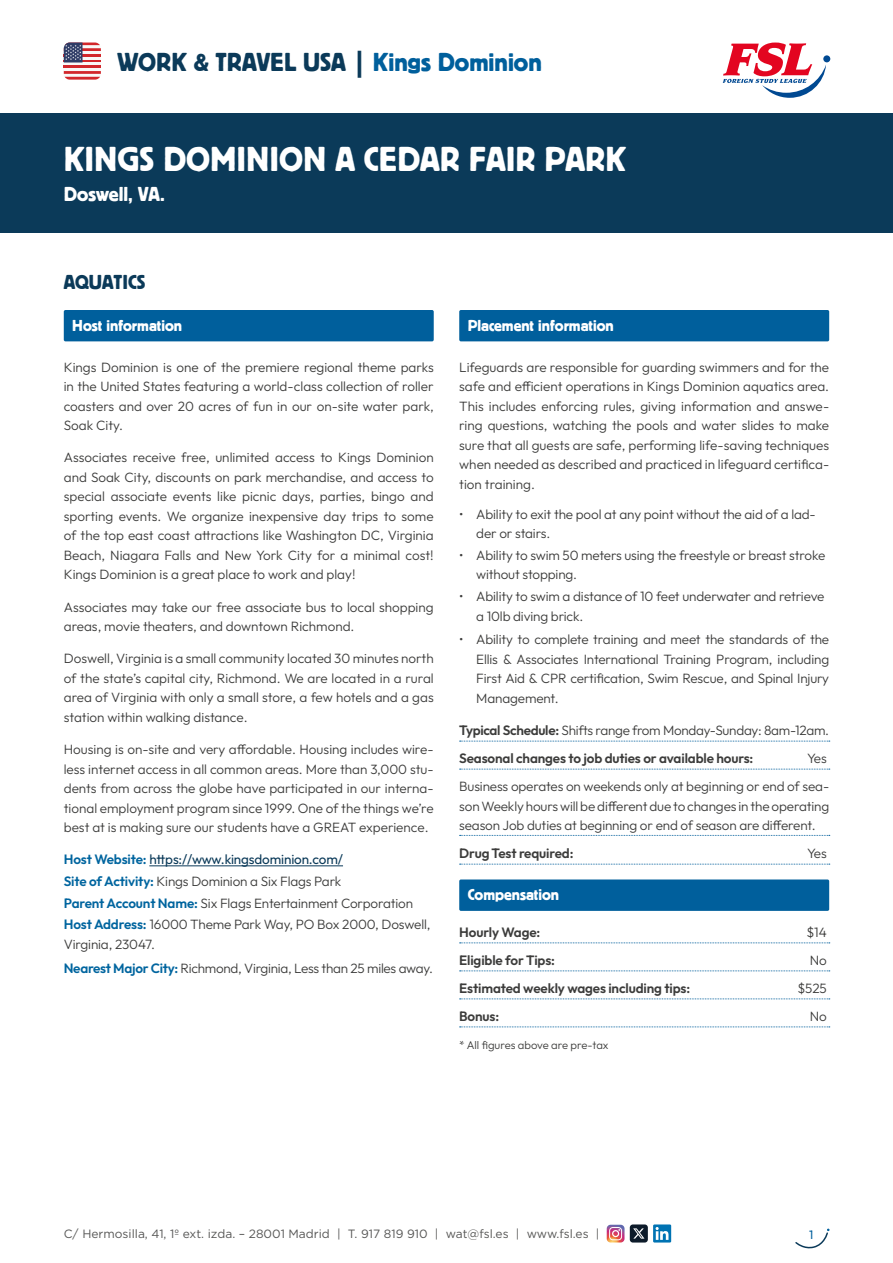
<style>
.page{position:relative;width:893px;height:1263px;background:#fff}
.page>*{position:absolute;margin:0;border:0;box-sizing:border-box;transform-origin:0 0}
.t1{font:36px "Black";color:#fff}
.t2{font:27px "Black";color:#0b3a59}
.t3{font:21px "Black";color:#fff}
.t4{font:21px "Black";color:#0b3a59}
.t5{font:16.5px "Black";color:#fff}
.t6{font:300 13.5px/19.5px "Outfit";letter-spacing:-.01em;color:#3c3c3b}
.t7{font:600 13.5px/28px "Outfit";letter-spacing:-.01em;color:#3c3c3b}
.t8{font:12px "Gotham";color:#575756}
.t9{font:12px "Outfit";color:#005f9c}
.t10{font:300 11.25px "Outfit";color:#3c3c3b}
.s1{color:#005f9c}
.s2{font-weight:600;color:#00659f}
.s3{font-weight:400;color:#0b3a59}
.s4{font-weight:300}
</style>
<div class="page">
<div style="left:823px;top:55px;width:7px;height:7px;background:#004992;border-radius:50%"></div>
<svg style="left:723px;top:43px;width:103px;height:55px"></svg>
<hr style="left:64px;top:62px;width:37px;height:3px;background:#f8f8f7">
<hr style="left:64px;top:65px;width:37px;height:3px;background:#d2272b">
<hr style="left:64px;top:68px;width:37px;height:3px;background:#f8f8f7">
<svg style="left:64px;top:71px;width:37px;height:9px"></svg>
<svg style="left:64px;top:43px;width:37px;height:19px"></svg>
<svg style="left:607px;top:1225px;width:17px;height:17px"></svg>
<div style="left:630px;top:1224px;width:18px;height:18px;background:#0d1b2a;border-radius:3px"></div>
<svg style="left:633px;top:1228px;width:11px;height:10px"></svg>
<svg style="left:653px;top:1224px;width:18px;height:18px"></svg>
<svg style="left:656px;top:1227px;width:12px;height:13px"></svg>
<svg style="left:795px;top:1229px;width:34px;height:20px"></svg>
<div style="left:0;top:114px;width:893px;height:119px;background:#0b3a59"></div>
<div style="left:64px;top:310px;width:370px;height:31px;background:#005f9c;border-radius:2px"></div>
<hr style="left:149px;top:865px;width:194px;height:1px;background:#0b3a59">
<div style="left:459px;top:310px;width:370px;height:31px;background:#005f9c;border-radius:2px"></div>
<svg style="left:460px;top:741px;width:370px;height:1px"></svg>
<svg style="left:460px;top:769px;width:370px;height:1px"></svg>
<svg style="left:460px;top:835px;width:370px;height:1px"></svg>
<svg style="left:460px;top:864px;width:370px;height:1px"></svg>
<div style="left:459px;top:879px;width:370px;height:32px;background:#005f9c;border-radius:2px"></div>
<svg style="left:460px;top:942px;width:370px;height:1px"></svg>
<svg style="left:460px;top:970px;width:370px;height:1px"></svg>
<svg style="left:460px;top:998px;width:370px;height:1px"></svg>
<svg style="left:460px;top:1026px;width:370px;height:1px"></svg>
<h2 class="t2" style="left:117px;top:48px;width:426px">WORK &amp; TRAVEL USA | <span class="s1">Kings Dominion</span></h2>
<h1 class="t1" style="left:64px;top:140px;width:564px">KINGS DOMINION A CEDAR FAIR PARK</h1>
<h3 class="t3" style="left:64px;top:182px;width:102px">Doswell, VA.</h3>
<h3 class="t4" style="left:64px;top:271px;width:83px">AQUATICS</h3>
<p class="t5" style="left:72px;top:316px;width:111px">Host information</p>
<p class="t6" style="left:64px;top:357px;width:371px;text-align:justify">Kings Dominion is one of the premiere regional theme parks in the United States featuring a world-class collection of roller coasters and over 20 acres of fun in our on-site water park, Soak City.</p>
<p class="t6" style="left:64px;top:448px;width:371px;text-align:justify">Associates receive free, unlimited access to Kings Dominion and Soak City, discounts on park merchandise, and access to special associate events like picnic days, parties, bingo and sporting events. We organize inexpensive day trips to some of the top east coast attractions like Washington DC, Virginia Beach, Niagara Falls and New York City for a minimal cost!<br>Kings Dominion is a great place to work and play!</p>
<p class="t6" style="left:64px;top:597px;width:371px">Associates may take our free associate bus to local shopping areas, movie theaters, and downtown Richmond.</p>
<p class="t6" style="left:64px;top:649px;width:371px;text-align:justify">Doswell, Virginia is a small community located 30 minutes north of the state’s capital city, Richmond. We are located in a rural area of Virginia with only a small store, a few hotels and a gas station within walking distance.</p>
<p class="t6" style="left:64px;top:739px;width:371px;text-align:justify">Housing is on-site and very affordable. Housing includes wire&shy;less internet access in all common areas. More than 3,000 stu&shy;dents from across the globe have participated in our interna&shy;tional employment program since 1999. One of the things we’re best at is making sure our students have a GREAT experience.</p>
<p class="t6" style="left:64px;top:849px;width:368px;line-height:21.6px"><span class="s2">Host Website:</span> <span class="s3">https://www.kingsdominion.com/<br></span><span class="s2">Site of Activity:</span> Kings Dominion a Six Flags Park<br><span class="s2">Parent Account Name:</span> Six Flags Entertainment Corporation <span class="s2">Host Address:</span> 16000 Theme Park Way, PO Box 2000, Doswell,</p>
<p class="t6" style="left:64px;top:932px;width:371px;line-height:23.7px">Virginia, 23047.<br><span class="s2">Nearest Major City:</span> Richmond, Virginia, Less than 25 miles away.</p>
<p class="t5" style="left:468px;top:316px;width:147px">Placement information</p>
<p class="t6" style="left:459px;top:357px;width:371px;text-align:justify">Lifeguards are responsible for guarding swimmers and for the safe and efficient operations in Kings Dominion aquatics area.<br>This includes enforcing rules, giving information and answe&shy;ring questions, watching the pools and water slides to make sure that all guests are safe, performing life-saving techniques when needed as described and practiced in lifeguard certifica&shy;tion training.</p>
<p class="t6" style="left:476px;top:504px;width:341px;text-indent:-17px">• Ability to exit the pool at any point without the aid of a lad&shy;der or stairs.</p>
<p class="t6" style="left:476px;top:545px;width:351px;text-indent:-17px">• Ability to swim 50 meters using the freestyle or breast stroke without stopping.</p>
<p class="t6" style="left:476px;top:586px;width:350px;text-indent:-17px">• Ability to swim a distance of 10 feet underwater and retrieve a 10lb diving brick.</p>
<p class="t6" style="left:476px;top:630px;width:354px;text-align:justify;text-indent:-17px">• Ability to complete training and meet the standards of the Ellis &amp; Associates International Training Program, including First Aid &amp; CPR certification, Swim Rescue, and Spinal Injury Management.</p>
<p class="t7" style="left:459px;top:716px;width:371px">Typical Schedule: <span class="s4">Shifts range from Monday-Sunday: 8am-12am.<br></span>Seasonal changes to job duties or available hours:</p>
<p class="t6" style="left:459px;top:744px;width:371px;line-height:28px;text-align:right">Yes<br>Business operates on weekends only at beginning or end of sea-</p>
<p class="t6" style="left:459px;top:796px;width:371px">son Weekly hours will be different due to changes in the operating season Job duties at beginning or end of season are different.</p>
<p class="t7" style="left:459px;top:839px;width:116px">Drug Test required:</p>
<p class="t6" style="left:807px;top:843px;width:21px">Yes</p>
<p class="t5" style="left:468px;top:886px;width:93px">Compensation</p>
<p class="t7" style="left:459px;top:918px;width:83px">Hourly Wage:</p>
<p class="t6" style="left:806px;top:922px;width:22px">$14</p>
<p class="t7" style="left:459px;top:946px;width:97px">Eligible for Tips:</p>
<p class="t6" style="left:810px;top:950px;width:19px">No</p>
<p class="t7" style="left:459px;top:974px;width:232px">Estimated weekly wages including tips:</p>
<p class="t6" style="left:797px;top:978px;width:31px">$525</p>
<p class="t7" style="left:459px;top:1002px;width:42px">Bonus:</p>
<p class="t6" style="left:810px;top:1006px;width:19px">No</p>
<p class="t10" style="left:459px;top:1039px;width:151px">* All figures above are pre-tax</p>
<p class="t8" style="left:64px;top:1226px;width:537px">C/ Hermosilla, 41, 1º ext. izda. – 28001 Madrid | T. 917 819 910 | wat@fsl.es | www.fsl.es |</p>
<p class="t9" style="left:809px;top:1228px;width:6px">1</p>
</div>
